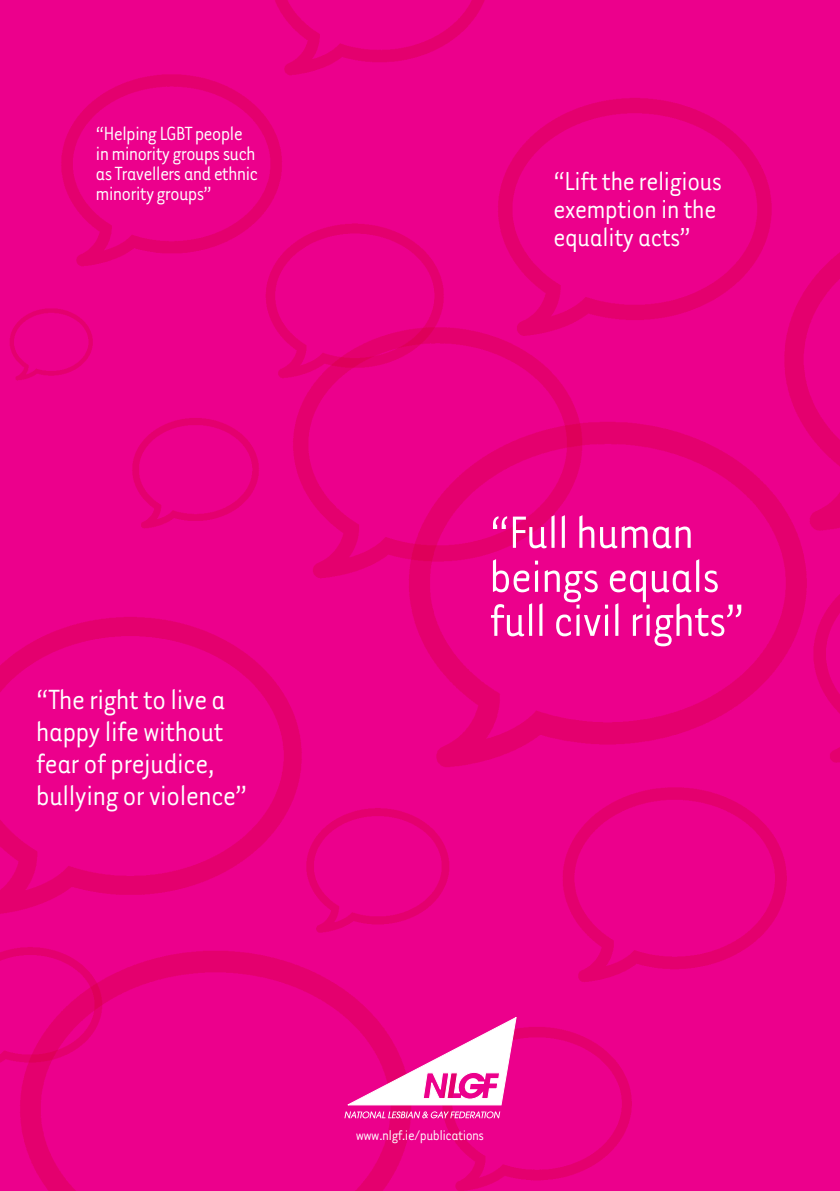
<style>
.page{position:relative;width:840px;height:1191px;background:#fff}
.page>*{position:absolute;margin:0;border:0;box-sizing:border-box;transform-origin:0 0}
.t1{font:52px/44px "Tarzana Narrow";letter-spacing:-.03em;color:#fff}
.t2{font:32px/32px "Tarzana Narrow";letter-spacing:-.03em;color:#fff}
.t3{font:30px/28px "Tarzana Narrow";letter-spacing:-.03em;color:#fff}
.t4{font:22px/20px "Tarzana Narrow";letter-spacing:-.04em;color:#fff}
.t5{font:16px "Tarzana Narrow";letter-spacing:-.035em;color:#fff}
</style>
<div class="page">
<div style="left:0;top:0;width:839px;height:1191px;background:#ec008c"></div>
<img style="left:784px;top:253px;width:55px;height:164px">
<img style="left:498px;top:98px;width:316px;height:249px">
<img style="left:265px;top:223px;width:179px;height:101px">
<img style="left:132px;top:418px;width:124px;height:111px">
<img style="left:275px;top:0;width:210px;height:72px">
<img style="left:10px;top:308px;width:83px;height:73px">
<img style="left:316px;top:808px;width:133px;height:125px">
<img style="left:472px;top:1027px;width:160px;height:163px">
<img style="left:61px;top:72px;width:255px;height:204px">
<img style="left:0;top:947px;width:472px;height:244px">
<img style="left:409px;top:417px;width:430px;height:350px">
<img style="left:256px;top:324px;width:370px;height:266px">
<img style="left:0;top:617px;width:355px;height:312px">
<img style="left:563px;top:787px;width:224px;height:195px">
<svg style="left:344px;top:1111px;width:156px;height:7px"></svg>
<svg style="left:347px;top:1017px;width:169px;height:88px"></svg>
<p class="t4" style="left:95px;top:122px;width:164px">“Helping LGBT people in minority groups such as Travellers and ethnic minority groups”</p>
<h2 class="t2" style="left:36px;top:681px;width:213px">“The right to live a happy life without fear of prejudice, bullying or violence”</h2>
<h3 class="t3" style="left:552px;top:166px;width:171px">“Lift the religious exemption in the equality acts”</h3>
<h1 class="t1" style="left:489px;top:508px;width:257px">“Full human beings equals full civil rights”</h1>
<p class="t5" style="left:355px;top:1125px;width:130px">www.nlgf.ie/publications</p>
</div>
